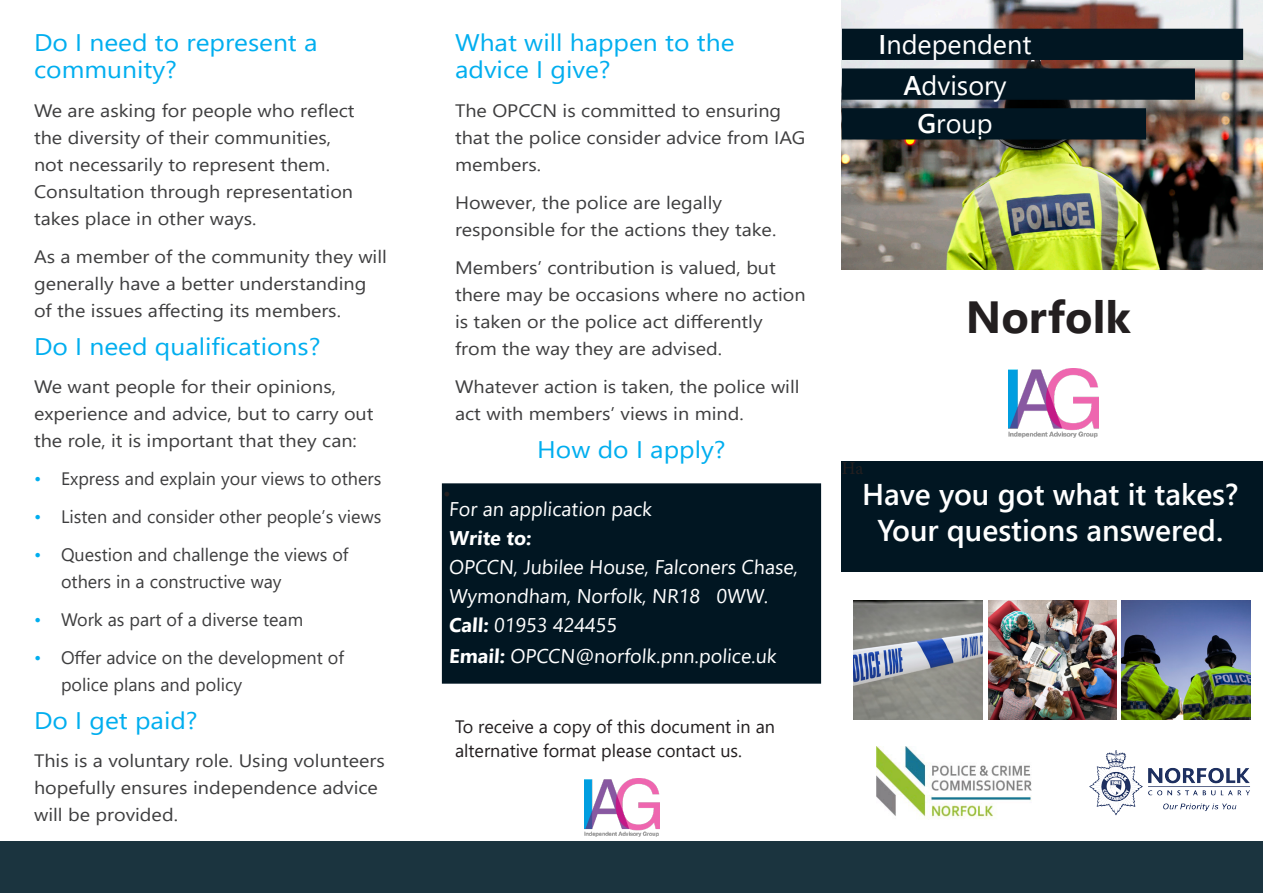
<style>
.page{position:relative;width:1263px;height:893px;background:#fff}
.page>*{position:absolute;margin:0;border:0;box-sizing:border-box;transform-origin:0 0}
.t1{font:700 45px "Segoe UI";color:#231f20}
.t2{font:600 30px "Segoe UI";color:#fff}
.t3{font:27px "Segoe UI";color:#fff}
.t4{font:24px/27px "Segoe UI";color:#00aeef;scale:1.1 1}
.t5{font:19.8px "Segoe UI";color:#fff}
.t6{font:700 19.8px "Segoe UI";color:#fff}
.t7{font:18px/27px "Segoe UI";color:#3e3e3f;scale:1.1 1}
.t8{font:18px/27px "Segoe UI";color:#3e3e3f}
.t9{font:18px/24px "Segoe UI";color:#231f20}
.t10{font:18px "Minion Pro";color:#231f20}
.s1{color:#00aeef}
.s2{font-weight:700}
.s3{font-weight:600}
</style>
<div class="page">
<img style="left:876px;top:746px;width:155px;height:73px">
<div style="left:0;top:842px;width:1263px;height:51px;background:#1b343f"></div>
<img style="left:842px;top:0;width:421px;height:270px">
<div style="left:842px;top:29px;width:401px;height:31px;background:#011622"></div>
<div style="left:842px;top:68px;width:353px;height:32px;background:#011622;border:2px solid #011622"></div>
<div style="left:842px;top:108px;width:304px;height:32px;background:#011622;border:2px solid #011622"></div>
<img style="left:1008px;top:369px;width:90px;height:69px">
<img style="left:1106px;top:750px;width:20px;height:14px">
<img style="left:853px;top:600px;width:129px;height:120px">
<img style="left:988px;top:600px;width:129px;height:120px">
<img style="left:1121px;top:600px;width:129px;height:120px">
<div style="left:842px;top:461px;width:421px;height:111px;background:#011622"></div>
<div style="left:443px;top:484px;width:377px;height:199px;background:#011622"></div>
<div style="left:442px;top:483px;width:379px;height:201px;border:2px solid #011622"></div>
<img style="left:584px;top:778px;width:76px;height:58px">
<p class="t4" style="left:34px;top:27px;width:259px">Do I need to represent a community?</p>
<p class="t7" style="left:34px;top:95px;width:293px">We are asking for people who reflect the diversity of their communities, not necessarily to represent them.<br>Consultation through representation takes place in other ways.</p>
<p class="t7" style="left:34px;top:241px;width:322px">As a member of the community they will generally have a better understanding of the issues affecting its members.</p>
<p class="t4" style="left:34px;top:330px;width:262px">Do I need qualifications?</p>
<p class="t7" style="left:34px;top:371px;width:310px">We want people for their opinions, experience and advice, but to carry out the role, it is important that they can:</p>
<p class="t8" style="left:34px;top:463px;width:349px"><span class="s1">•</span> Express and explain your views to others</p>
<p class="t8" style="left:34px;top:501px;width:349px"><span class="s1">•</span> Listen and consider other people’s views</p>
<p class="t8" style="left:61px;top:539px;width:289px;text-indent:-27px"><span class="s1">•</span> Question and challenge the views of others in a constructive way</p>
<p class="t8" style="left:34px;top:604px;width:271px"><span class="s1">•</span> Work as part of a diverse team</p>
<p class="t8" style="left:61px;top:642px;width:284px;text-indent:-27px"><span class="s1">•</span> Offer advice on the development of police plans and policy</p>
<p class="t4" style="left:34px;top:705px;width:150px">Do I get paid?</p>
<p class="t7" style="left:34px;top:745px;width:320px">This is a voluntary role. Using volunteers hopefully ensures independence advice will be provided.</p>
<p class="t4" style="left:455px;top:27px;width:256px">What will happen to the advice I give?</p>
<p class="t7" style="left:455px;top:95px;width:320px">The OPCCN is committed to ensuring that the police consider advice from IAG members.</p>
<p class="t7" style="left:455px;top:187px;width:294px">However, the police are legally responsible for the actions they take.</p>
<p class="t7" style="left:455px;top:252px;width:320px">Members’ contribution is valued, but there may be occasions where no action is taken or the police act differently from the way they are advised.</p>
<p class="t7" style="left:455px;top:371px;width:315px">Whatever action is taken, the police will act with members’ views in mind.</p>
<p class="t4" style="left:537px;top:434px;width:173px">How do I apply?</p>
<p class="t10" style="left:443px;top:480px;width:9px">•</p>
<p class="t5" style="left:449px;top:490px;width:207px">For an application pack</p>
<p class="t6" style="left:449px;top:519px;width:86px">Write to:</p>
<p class="t5" style="left:449px;top:548px;width:353px">OPCCN, Jubilee House, Falconers Chase,</p>
<p class="t5" style="left:449px;top:577px;width:323px">Wymondham, Norfolk, NR18 0WW.</p>
<p class="t5" style="left:449px;top:606px;width:172px"><span class="s2">Call:</span> 01953 424455</p>
<p class="t5" style="left:449px;top:637px;width:331px"><span class="s2">Email:</span> OPCCN@norfolk.pnn.police.uk</p>
<p class="t9" style="left:455px;top:713px;width:322px">To receive a copy of this document in an alternative format please contact us.</p>
<p class="t3" style="left:878px;top:19px;width:154px"><span class="s3">I</span>ndependent</p>
<p class="t3" style="left:903px;top:60px;width:105px"><span class="s3">A</span>dvisory</p>
<p class="t3" style="left:917px;top:98px;width:77px"><span class="s3">G</span>roup</p>
<p class="t10" style="left:842px;top:457px;width:23px">Ha</p>
<p class="t1" style="left:966px;top:274px;width:166px">Norfolk</p>
<p class="t2" style="left:862px;top:466px;width:378px">Have you got what it takes?</p>
<p class="t2" style="left:877px;top:502px;width:347px">Your questions answered.</p>
</div>
